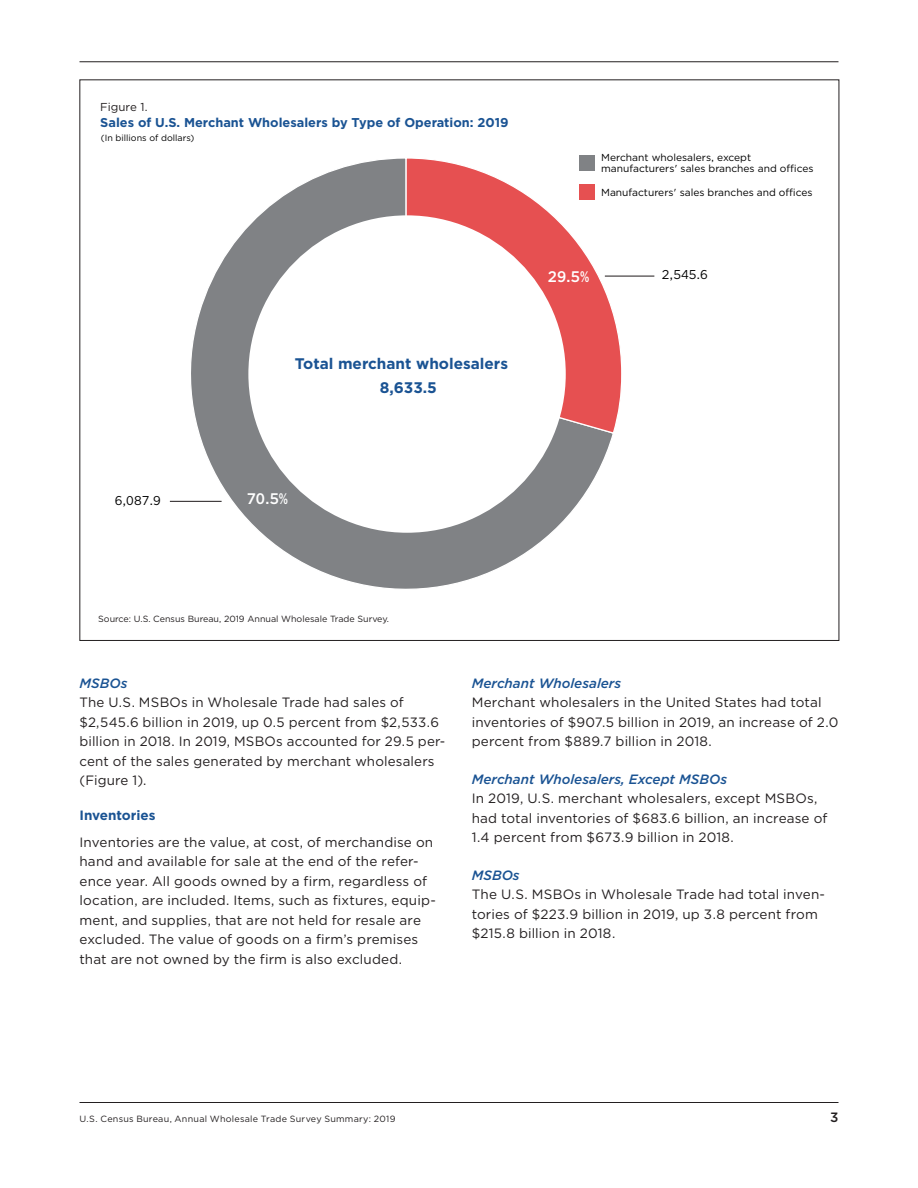
<style>
.page{position:relative;width:918px;height:1188px;background:#fff}
.page>*{position:absolute;margin:0;border:0;box-sizing:border-box;transform-origin:0 0}
.t1{font:700 15.3px/24.3px "Gotham";color:#1a5393}
.t2{font:500 15.3px "Gotham";color:#fff}
.body_text{font:13.5px/19.5px "Gotham";letter-spacing:.01em;color:#231f20}
.subhead3{font:italic 500 13.5px "Gotham";color:#1a5393}
.subhead2{font:700 13.5px "Gotham";color:#1a5393}
.t3{font:500 13.5px "Gotham";color:#231f20}
.t4{font:700 12.75px "Gotham";color:#1a5393}
.t5{font:12.75px "Gotham";color:#000}
.t6{font:11.55px "Gotham";color:#231f20}
.t7{font:10.2px/11.4px "Gotham";color:#000}
.t8{font:9px "Gotham";letter-spacing:.02em;color:#231f20}
.t9{font:9px "Gotham";color:#231f20}
.t10{font:9px "Gotham";color:#000}
</style>
<div class="page">
<hr style="left:79px;top:1102px;width:760px;height:1px;background:#231f20">
<hr style="left:79px;top:61px;width:760px;height:1px;background:#231f20">
<svg style="left:169px;top:158px;width:443px;height:431px"></svg>
<svg style="left:405px;top:158px;width:218px;height:277px"></svg>
<div style="left:248px;top:215px;width:318px;height:318px;background:#fff;border-radius:50%"></div>
<hr style="left:605px;top:276px;width:49px;height:1px;background:#231f20">
<hr style="left:170px;top:501px;width:52px;height:1px;background:#231f20">
<div style="left:579px;top:155px;width:16px;height:16px;background:#808285"></div>
<p class="t6" style="left:100px;top:100px;width:49px">Figure 1.</p>
<p class="t4" style="left:100px;top:114px;width:410px">Sales of U.S. Merchant Wholesalers by Type of Operation: 2019</p>
<p class="t10" style="left:101px;top:132px;width:95px">(In billions of dollars)</p>
<p class="t5" style="left:115px;top:492px;width:48px">6,087.9</p>
<p class="t1" style="left:380px;top:351px;width:130px;text-indent:-85px">Total merchant wholesalers<br>8,633.5</p>
<p class="t2" style="left:247px;top:489px;width:43px">70.5%</p>
<p class="t7" style="left:601px;top:151px;width:214px">Merchant wholesalers, except manufacturers' sales branches and o-ces</p>
<p class="t7" style="left:601px;top:186px;width:213px">Manufacturers' sales branches and o-ces</p>
<p class="t2" style="left:548px;top:266px;width:43px">29.5%</p>
<p class="t5" style="left:662px;top:266px;width:48px">2,545.6</p>
<p class="t9" style="left:98px;top:613px;width:292px">Source: U.S. Census Bureau, 2019 Annual Wholesale Trade Survey.</p>
<p class="subhead3" style="left:79px;top:674px;width:49px">MSBOs</p>
<p class="body_text" style="left:79px;top:692px;width:367px">The U.S. MSBOs in Wholesale Trade had sales of $2,545.6 billion in 2019, up 0.5 percent from $2,533.6 billion in 2018. In 2019, MSBOs accounted for 29.5 per&shy;cent of the sales generated by merchant wholesalers (Figure 1).</p>
<p class="subhead2" style="left:79px;top:806px;width:78px">Inventories</p>
<p class="body_text" style="left:79px;top:832px;width:358px">Inventories are the value, at cost, of merchandise on hand and available for sale at the end of the refer&shy;ence year. All goods owned by a firm, regardless of location, are included. Items, such as fixtures, equip&shy;ment, and supplies, that are not held for resale are excluded. The value of goods on a firm’s premises that are not owned by the firm is also excluded.</p>
<p class="subhead3" style="left:472px;top:674px;width:151px">Merchant Wholesalers</p>
<p class="body_text" style="left:472px;top:692px;width:368px">Merchant wholesalers in the United States had total inventories of $907.5 billion in 2019, an increase of 2.0 percent from $889.7 billion in 2018.</p>
<p class="subhead3" style="left:472px;top:770px;width:257px">Merchant Wholesalers, Except MSBOs</p>
<p class="body_text" style="left:472px;top:788px;width:357px">In 2019, U.S. merchant wholesalers, except MSBOs, had total inventories of $683.6 billion, an increase of<br>1.4 percent from $673.9 billion in 2018.</p>
<p class="subhead3" style="left:472px;top:866px;width:49px">MSBOs</p>
<p class="body_text" style="left:472px;top:884px;width:355px">The U.S. MSBOs in Wholesale Trade had total inven&shy;tories of $223.9 billion in 2019, up 3.8 percent from $215.8 billion in 2018.</p>
<p class="t8" style="left:79px;top:1113px;width:318px">U.S. Census Bureau, Annual Wholesale Trade Survey Summary: 2019</p>
<p class="t3" style="left:830px;top:1109px;width:10px">3</p>
</div>
